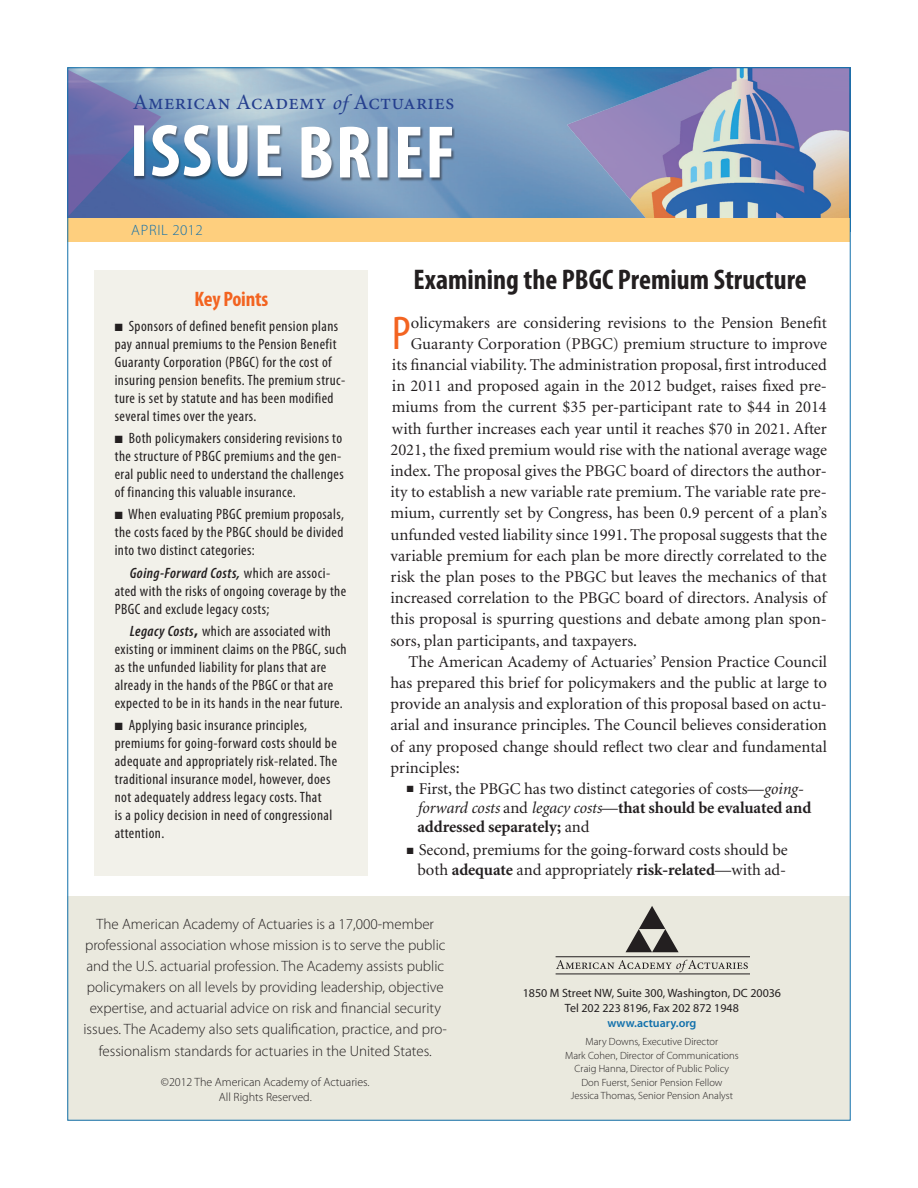
<style>
.page{position:relative;width:918px;height:1188px;background:#fff}
.page>*{position:absolute;margin:0;border:0;box-sizing:border-box;transform-origin:0 0}
.Intro_text_1st{font:condensed 47.7px "Myriad Pro";color:#f36421}
.t1{font:700 condensed 28.5px "Myriad Pro";color:#231f20}
.t2{font:21.75px "Minion Pro";letter-spacing:.015em;color:#253f8e}
.t3{font:700 condensed 21px "Myriad Pro";letter-spacing:-.01em;color:#f36421}
.Intro_text_1st-2{font:16.5px "Minion";color:#231f20}
.Intro_text{font:16.5px/21.1px "Minion";color:#231f20;text-align:justify}
.Intro_Bullet_Indents{font:16.5px/19.4px "Minion";letter-spacing:-.005em;color:#231f20}
.box_copy{font:condensed 15px/18px "Myriad Pro";letter-spacing:.03em;color:#231f20}
.subhead{font:300 15px/21px "Myriad Pro";color:#231f20;text-align:center}
.subhead-2{font:300 15px "Myriad Pro";letter-spacing:.05em;color:#1170ab}
.t4{font:12px "Myriad Pro";color:#231f20}
.t5{font:300 12px/15px "Myriad Pro";color:#231f20;text-align:center}
.t6{font:600 12px "Myriad Pro";color:#1170ab}
.t7{font:300 10.5px "Myriad Pro";color:#231f20}
.s1{font-family:"Zapf Chancery";font-weight:500;font-style:italic}
.s2{font-weight:600;font-style:italic}
.s3{font-weight:700;font-stretch:normal}
.s4{font-style:italic}
.s5{font-weight:700}
</style>
<div class="page">
<div style="left:68px;top:896px;width:782px;height:224px;background:#eae9de"></div>
<img style="left:69px;top:69px;width:489px;height:149px">
<img style="left:558px;top:69px;width:291px;height:149px">
<div style="left:68px;top:218px;width:782px;height:24px;background:#fecf7e"></div>
<svg style="left:69px;top:69px;width:383px;height:148px;background:#8ba4c5"></svg>
<svg style="left:626px;top:906px;width:53px;height:46px"></svg>
<svg style="left:556px;top:960px;width:192px;height:12px"></svg>
<hr style="left:556px;top:957px;width:194px;height:1px;background:#231f20">
<hr style="left:556px;top:974px;width:194px;height:1px;background:#231f20">
<div style="left:94px;top:270px;width:274px;height:606px;background:#f2f1ea"></div>
<p class="t2" style="left:133px;top:88px;width:323px">American Academy <span class="s1">of</span> Actuaries</p>
<p class="subhead-2" style="left:131px;top:222px;width:73px">APRIL 2012</p>
<p class="t3" style="left:195px;top:286px;width:75px">Key Points</p>
<p class="box_copy" style="left:115px;top:317px;width:232px">■ Sponsors of defined benefit pension plans pay annual premiums to the Pension Benefit Guaranty Corporation (PBGC) for the cost of insuring pension benefits. The premium struc&shy;ture is set by statute and has been modified several times over the years.</p>
<p class="box_copy" style="left:115px;top:429px;width:231px">■ Both policymakers considering revisions to the structure of PBGC premiums and the gen&shy;eral public need to understand the challenges of financing this valuable insurance.</p>
<p class="box_copy" style="left:115px;top:505px;width:231px;text-align:justify">■ When evaluating PBGC premium proposals, the costs faced by the PBGC should be divided into two distinct categories:</p>
<p class="box_copy" style="left:115px;top:564px;width:233px;text-indent:15px"><span class="s2">Going-Forward Costs,</span> which are associ&shy;ated with the risks of ongoing coverage by the<br>PBGC and exclude legacy costs;</p>
<p class="box_copy" style="left:115px;top:622px;width:233px;text-indent:15px"><span class="s2">Legacy Costs</span><span class="s3">,</span> which are associated with existing or imminent claims on the PBGC, such as the unfunded liability for plans that are already in the hands of the PBGC or that are expected to be in its hands in the near future.</p>
<p class="box_copy" style="left:115px;top:716px;width:224px">■ Applying basic insurance principles, premiums for going-forward costs should be adequate and appropriately risk-related. The traditional insurance model, however, does not adequately address legacy costs. That<br>is a policy decision in need of congressional attention.</p>
<p class="t1" style="left:414px;top:261px;width:395px">Examining the PBGC Premium Structure</p>
<p class="Intro_text_1st" style="left:392px;top:304px;width:21px">P</p>
<p class="Intro_text_1st-2" style="left:411px;top:314px;width:417px">olicymakers are considering revisions to the Pension Benefit</p>
<p class="Intro_text_1st-2" style="left:411px;top:335px;width:417px">Guaranty Corporation (PBGC) premium structure to improve</p>
<p class="Intro_text_1st-2" style="left:392px;top:357px;width:437px">its financial viability. The administration proposal, first introduced</p>
<p class="Intro_text_1st-2" style="left:392px;top:378px;width:437px">in 2011 and proposed again in the 2012 budget, raises fixed pre-</p>
<p class="Intro_text_1st-2" style="left:392px;top:399px;width:436px">miums from the current $35 per-participant rate to $44 in 2014</p>
<p class="Intro_text_1st-2" style="left:392px;top:420px;width:436px">with further increases each year until it reaches $70 in 2021. After</p>
<p class="Intro_text_1st-2" style="left:390px;top:441px;width:438px">2021, the fixed premium would rise with the national average wage</p>
<p class="Intro_text_1st-2" style="left:390px;top:463px;width:438px">index. The proposal gives the PBGC board of directors the author-</p>
<p class="Intro_text_1st-2" style="left:390px;top:484px;width:438px">ity to establish a new variable rate premium. The variable rate pre-</p>
<p class="Intro_text_1st-2" style="left:390px;top:505px;width:438px">mium, currently set by Congress, has been 0.9 percent of a plan’s</p>
<p class="Intro_text_1st-2" style="left:390px;top:526px;width:438px">unfunded vested liability since 1991. The proposal suggests that the</p>
<p class="Intro_text_1st-2" style="left:390px;top:547px;width:438px">variable premium for each plan be more directly correlated to the</p>
<p class="Intro_text_1st-2" style="left:390px;top:569px;width:438px">risk the plan poses to the PBGC but leaves the mechanics of that</p>
<p class="Intro_text_1st-2" style="left:390px;top:590px;width:437px">increased correlation to the PBGC board of directors. Analysis of</p>
<p class="Intro_text_1st-2" style="left:390px;top:611px;width:438px">this proposal is spurring questions and debate among plan spon-</p>
<p class="Intro_text_1st-2" style="left:390px;top:632px;width:248px">sors, plan participants, and taxpayers.</p>
<p class="Intro_text" style="left:390px;top:652px;width:438px;text-indent:18px">The American Academy of Actuaries’ Pension Practice Council has prepared this brief for policymakers and the public at large to provide an analysis and exploration of this proposal based on actu&shy;arial and insurance principles. The Council believes consideration of any proposed change should reflect two clear and fundamental principles:</p>
<p class="Intro_Bullet_Indents" style="left:417px;top:779px;width:395px;text-indent:-10px">■ First, the PBGC has two distinct categories of costs—<span class="s4">going&shy;forward costs</span> and <span class="s4">legacy costs</span>—<span class="s5">that should be evaluated and addressed separately;</span> and</p>
<p class="Intro_Bullet_Indents" style="left:407px;top:841px;width:382px;text-align:center">■ Second, premiums for the going-forward costs should be both <span class="s5">adequate</span> and appropriately <span class="s5">risk-related</span>—with ad-</p>
<p class="subhead" style="left:84px;top:914px;width:365px">The American Academy of Actuaries is a 17,000-member professional association whose mission is to serve the public and the U.S. actuarial profession. The Academy assists public policymakers on all levels by providing leadership, objective expertise, and actuarial advice on risk and financial security issues. The Academy also sets qualification, practice, and pro-</p>
<p class="subhead" style="left:99px;top:1041px;width:335px">fessionalism standards for actuaries in the United States.</p>
<p class="t5" style="left:161px;top:1074px;width:210px">©2012 The American Academy of Actuaries.<br>All Rights Reserved.</p>
<p class="t4" style="left:523px;top:986px;width:260px">1850 M Street NW, Suite 300, Washington, DC 20036</p>
<p class="t4" style="left:565px;top:1001px;width:176px">Tel 202 223 8196, Fax 202 872 1948</p>
<p class="t6" style="left:607px;top:1015px;width:91px">www.actuary.org</p>
<p class="t7" style="left:586px;top:1036px;width:134px">Mary Downs, Executive Director</p>
<p class="t7" style="left:565px;top:1049px;width:175px">Mark Cohen, Director of Communications</p>
<p class="t7" style="left:575px;top:1063px;width:156px">Craig Hanna, Director of Public Policy</p>
<p class="t7" style="left:581px;top:1076px;width:143px">Don Fuerst, Senior Pension Fellow</p>
<p class="t7" style="left:571px;top:1090px;width:164px">Jessica Thomas, Senior Pension Analyst</p>
</div>
